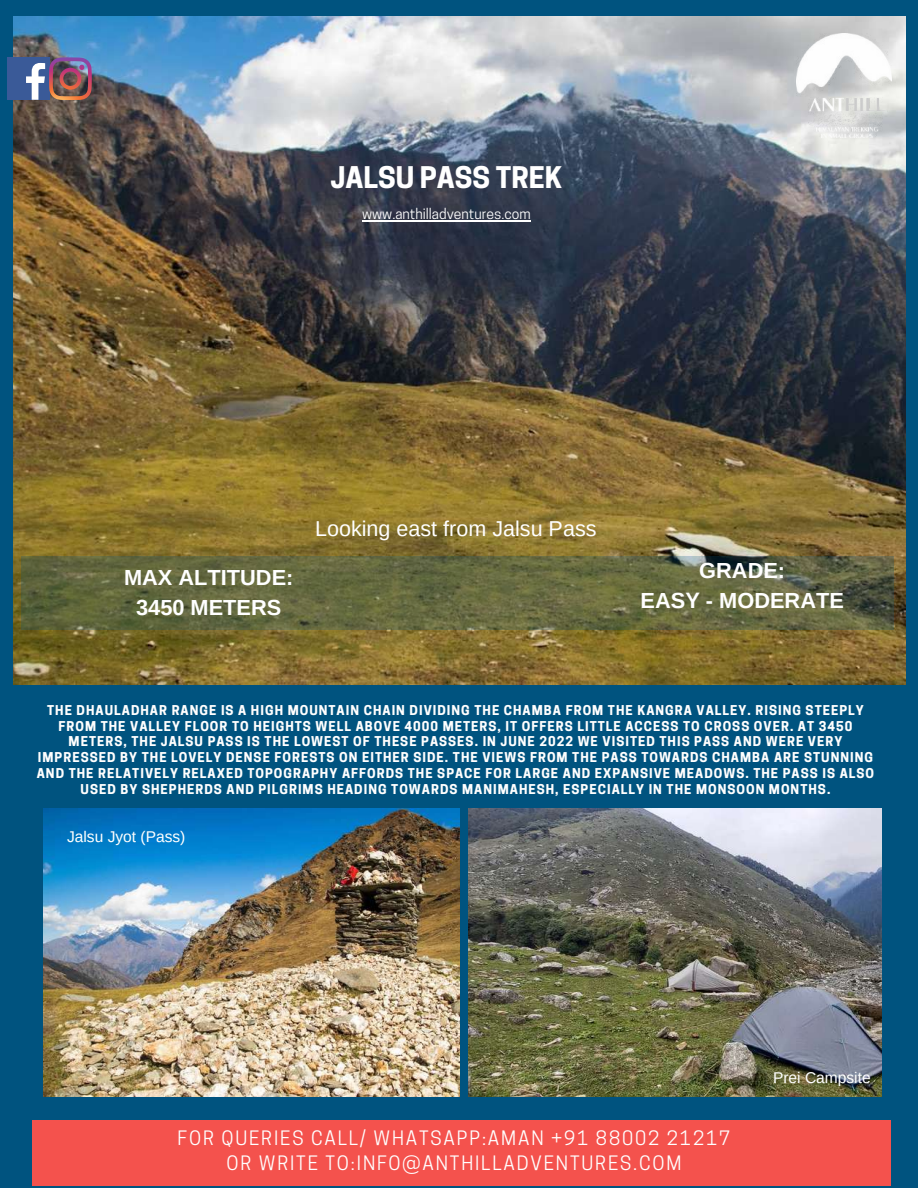
<style>
.page{position:relative;width:918px;height:1188px;background:#00537f}
.page>*{position:absolute;margin:0;border:0;box-sizing:border-box;transform-origin:0 0}
.t1{font:700 28.05px "Cooper Hewitt";color:#fff}
.t2{font:700 21.75px/30.3px "Arimo";color:#fff;text-align:center}
.t3{font:21.6px "Arimo";color:#fff}
.t4{font:18.75px/25.8px "Cooper Hewitt";letter-spacing:.1em;color:#fff;text-align:center}
.t5{font:15.6px "Arimo";color:#fff}
.t6{font:13.95px "Cooper Hewitt";color:#fff}
.t7{font:700 12.75px/15.9px "Cooper Hewitt";letter-spacing:.08em;color:#fff;text-align:center}
</style>
<div class="page">
<img style="left:13px;top:17px;width:893px;height:668px">
<div style="left:7px;top:57px;width:43px;height:43px;background:#3a5a98"></div>
<div style="left:33px;top:1121px;width:858px;height:65px;background:#f4524d"></div>
<svg style="left:21px;top:557px;width:873px;height:73px;background:#636740"></svg>
<img style="left:26px;top:57px;width:66px;height:43px">
<img style="left:796px;top:34px;width:96px;height:103px">
<img style="left:43px;top:808px;width:416px;height:288px">
<img style="left:468px;top:808px;width:413px;height:288px">
<hr style="left:362px;top:220px;width:169px;height:1px;background:#fff">
<h1 class="t1" style="left:330px;top:167px;width:233px">JALSU PASS TREK</h1>
<p class="t6" style="left:362px;top:209px;width:170px">www.anthilladventures.com</p>
<h3 class="t3" style="left:315px;top:517px;width:283px">Looking east from Jalsu Pass</h3>
<h2 class="t2" style="left:124px;top:562px;width:171px">MAX ALTITUDE:<br>3450 METERS</h2>
<h2 class="t2" style="left:641px;top:555px;width:205px">GRADE:<br>EASY - MODERATE</h2>
<p class="t7" style="left:37px;top:703px;width:839px">THE DHAULADHAR RANGE IS A HIGH MOUNTAIN CHAIN DIVIDING THE CHAMBA FROM THE KANGRA VALLEY. RISING STEEPLY FROM THE VALLEY FLOOR TO HEIGHTS WELL ABOVE 4000 METERS, IT OFFERS LITTLE ACCESS TO CROSS OVER. AT 3450<br>METERS, THE JALSU PASS IS THE LOWEST OF THESE PASSES. IN JUNE 2022 WE VISITED THIS PASS AND WERE VERY IMPRESSED BY THE LOVELY DENSE FORESTS ON EITHER SIDE. THE VIEWS FROM THE PASS TOWARDS CHAMBA ARE STUNNING AND THE RELATIVELY RELAXED TOPOGRAPHY AFFORDS THE SPACE FOR LARGE AND EXPANSIVE MEADOWS. THE PASS IS ALSO USED BY SHEPHERDS AND PILGRIMS HEADING TOWARDS MANIMAHESH, ESPECIALLY IN THE MONSOON MONTHS.</p>
<p class="t5" style="left:67px;top:828px;width:120px">Jalsu Jyot (Pass)</p>
<h3 class="t4" style="left:178px;top:1127px;width:554px">FOR QUERIES CALL/ WHATSAPP:AMAN +91 88002 21217<br>OR WRITE TO:INFO@ANTHILLADVENTURES.COM</h3>
<p class="t5" style="left:773px;top:1069px;width:99px">Prei Campsite</p>
</div>
